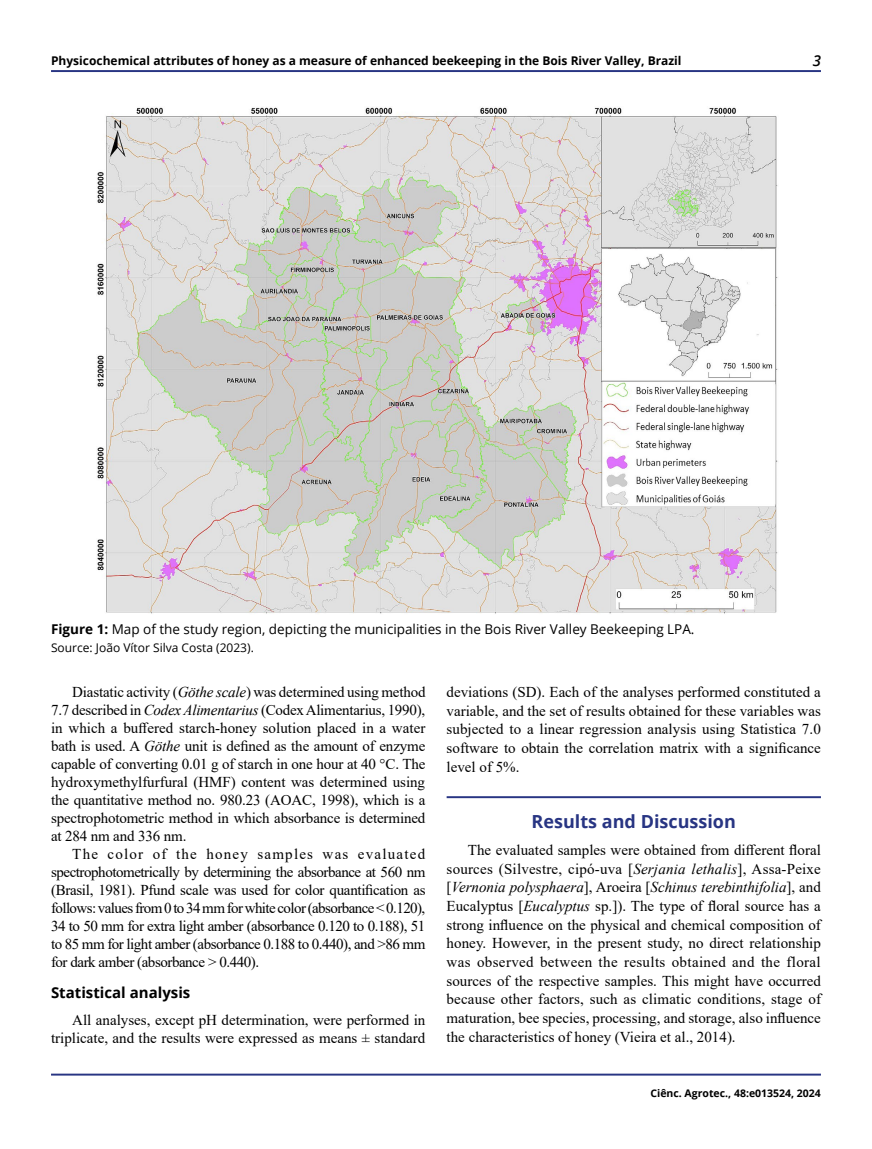
<style>
.page{position:relative;width:872px;height:1149px;background:#fff}
.page>*{position:absolute;margin:0;border:0;box-sizing:border-box;transform-origin:0 0}
.t1{font:700 18px "Open Sans";color:#283583}
.t2{font:15px/18px "Times New Roman";color:#000;text-align:justify}
.t3{font:700 15px "Open Sans";color:#000}
.t4{font:italic 600 15px "Open Sans";color:#000}
.t5{font:13.5px "Open Sans";color:#000}
.t6{font:700 12px "Open Sans";color:#000}
.t7{font:12px "Open Sans";color:#000}
.t8{font:700 10.5px "Open Sans";color:#000}
.s1{font-weight:700}
.s2{font-style:italic}
</style>
<div class="page">
<hr style="left:51px;top:70px;width:770px;height:2px;background:#283583">
<hr style="left:51px;top:1073px;width:770px;height:2px;background:#283583">
<hr style="left:446px;top:796px;width:375px;height:1px;background:#283583">
<img style="left:97px;top:107px;width:681px;height:507px">
<p class="t6" style="left:51px;top:52px;width:632px">Physicochemical attributes of honey as a measure of enhanced beekeeping in the Bois River Valley, Brazil</p>
<p class="t4" style="left:812px;top:50px;width:10px">3</p>
<p class="t5" style="left:51px;top:619px;width:645px"><span class="s1">Figure 1:</span> Map of the study region, depicting the municipalities in the Bois River Valley Beekeeping LPA.</p>
<p class="t7" style="left:51px;top:639px;width:204px">Source: João Vítor Silva Costa (2023).</p>
<p class="t2" style="left:51px;top:682px;width:376px;text-indent:21px">Diastatic activity (<span class="s2">Göthe scale</span>) was determined using method 7.7 described in <span class="s2">Codex Alimentarius</span> (Codex Alimentarius, 1990), in which a buffered starch-honey solution placed in a water bath is used. A <span class="s2">Göthe</span> unit is defined as the amount of enzyme capable of converting 0.01 g of starch in one hour at 40 °C. The hydroxymethylfurfural (HMF) content was determined using the quantitative method no. 980.23 (AOAC, 1998), which is a spectrophotometric method in which absorbance is determined at 284 nm and 336 nm.</p>
<p class="t2" style="left:51px;top:844px;width:376px;text-indent:21px">The color of the honey samples was evaluated spectrophotometrically by determining the absorbance at 560 nm (Brasil, 1981). Pfund scale was used for color quantification as follows: values from 0 to 34 mm for white color (absorbance &lt; 0.120), 34 to 50 mm for extra light amber (absorbance 0.120 to 0.188), 51 to 85 mm for light amber (absorbance 0.188 to 0.440), and &gt;86 mm for dark amber (absorbance &gt; 0.440).</p>
<p class="t3" style="left:51px;top:981px;width:141px">Statistical analysis</p>
<p class="t2" style="left:51px;top:1009px;width:376px;text-align:right">All analyses, except pH determination, were performed in triplicate, and the results were expressed as means ± standard</p>
<p class="t2" style="left:446px;top:682px;width:376px;line-height:18.6px">deviations (SD). Each of the analyses performed constituted a variable, and the set of results obtained for these variables was subjected to a linear regression analysis using Statistica 7.0 software to obtain the correlation matrix with a significance level of 5%.</p>
<p class="t1" style="left:531px;top:808px;width:206px">Results and Discussion</p>
<p class="t2" style="left:446px;top:840px;width:376px;line-height:18.6px;text-indent:21px">The evaluated samples were obtained from different floral sources (Silvestre, cipó-uva [<span class="s2">Serjania lethalis</span>], Assa-Peixe [<span class="s2">Vernonia polysphaera</span>], Aroeira [<span class="s2">Schinus terebinthifolia</span>], and Eucalyptus [<span class="s2">Eucalyptus</span> sp.]). The type of floral source has a strong influence on the physical and chemical composition of honey. However, in the present study, no direct relationship was observed between the results obtained and the floral sources of the respective samples. This might have occurred because other factors, such as climatic conditions, stage of maturation, bee species, processing, and storage, also influence the characteristics of honey (Vieira et al., 2014).</p>
<p class="t8" style="left:650px;top:1085px;width:172px">Ciênc. Agrotec., 48:e013524, 2024</p>
</div>
